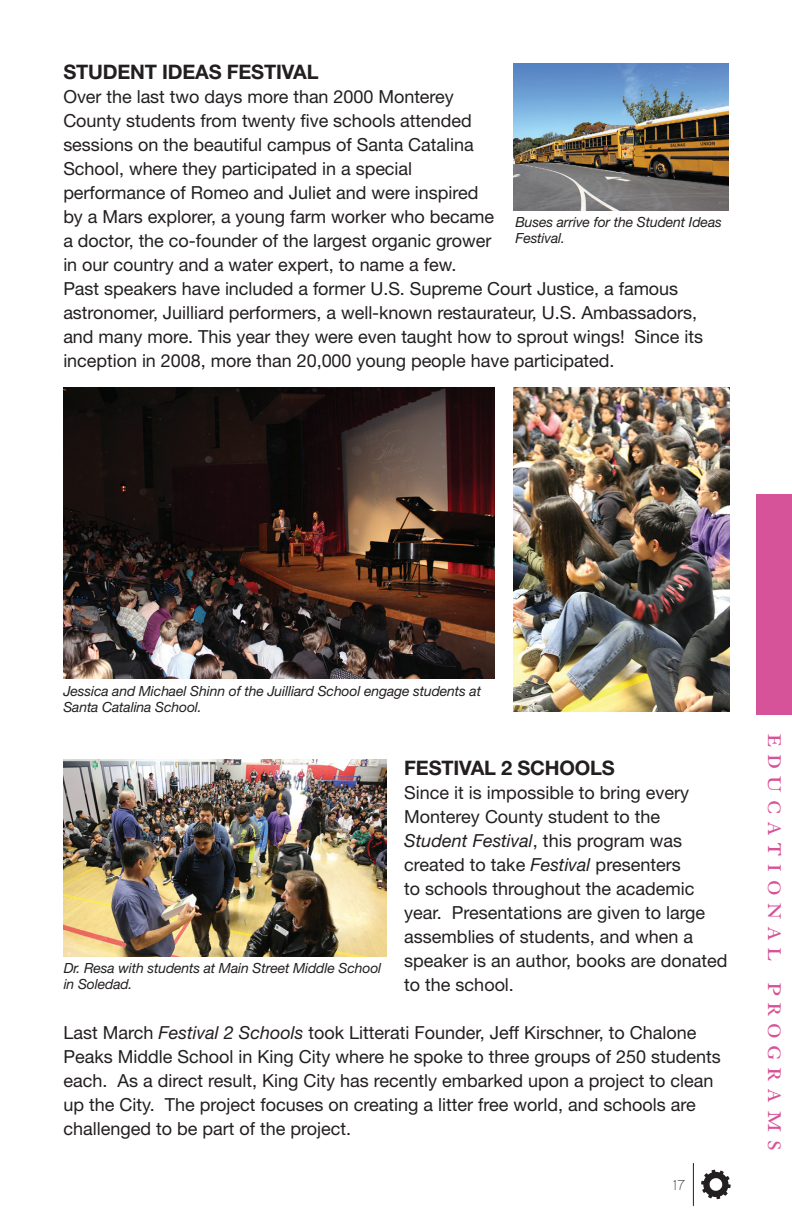
<style>
.page{position:relative;width:792px;height:1224px;background:#fff}
.page>*{position:absolute;margin:0;border:0;box-sizing:border-box;transform-origin:0 0}
.t1{font:32.4px "Granjon SC";letter-spacing:.21em;color:#d75399}
.t2{font:700 20px "Helvetica Neue";letter-spacing:-.01em;color:#231f20}
.t3{font:18px/24px "Helvetica Neue";color:#231f20}
.t4{font:14.4px "Chalet Paris Nineteen Sixty";color:#231f20}
.t5{font:italic 14px/16px "Helvetica Neue";letter-spacing:-.01em;color:#231f20}
.s1{font-style:italic}
</style>
<div class="page">
<svg style="left:701px;top:1170px;width:30px;height:29px"></svg>
<hr style="left:693px;top:1163px;width:1px;height:43px;background:#231f20">
<div style="left:757px;top:494px;width:35px;height:221px;background:#d75399"></div>
<img style="left:63px;top:387px;width:432px;height:292px">
<img style="left:63px;top:760px;width:323px;height:197px">
<img style="left:514px;top:63px;width:215px;height:148px">
<img style="left:513px;top:387px;width:216px;height:324px">
<p class="t2" style="left:63px;top:59px;width:257px">STUDENT IDEAS FESTIVAL</p>
<p class="t3" style="left:63px;top:84px;width:641px">Over the last two days more than 2000 Monterey<br>County students from twenty five schools attended<br>sessions on the beautiful campus of Santa Catalina<br>School, where they participated in a special<br>performance of Romeo and Juliet and were inspired<br>by a Mars explorer, a young farm worker who became<br>a doctor, the co-founder of the largest organic grower<br>in our country and a water expert, to name a few.<br>Past speakers have included a former U.S. Supreme Court Justice, a famous astronomer, Juilliard performers, a well-known restaurateur, U.S. Ambassadors, and many more. This year they were even taught how to sprout wings! Since its inception in 2008, more than 20,000 young people have participated.</p>
<p class="t5" style="left:515px;top:214px;width:208px">Buses arrive for the Student Ideas<br>Festival.</p>
<p class="t5" style="left:63px;top:682px;width:419px">Jessica and Michael Shinn of the Juilliard School engage students at<br>Santa Catalina School.</p>
<p class="t2" style="left:404px;top:755px;width:212px">FESTIVAL 2 SCHOOLS</p>
<p class="t3" style="left:404px;top:780px;width:325px">Since it is impossible to bring every Monterey County student to the <span class="s1">Student Festival</span>, this program was created to take <span class="s1">Festival</span> presenters<br>to schools throughout the academic year. Presentations are given to large assemblies of students, and when a speaker is an author, books are donated to the school.</p>
<p class="t3" style="left:63px;top:1020px;width:659px">Last March <span class="s1">Festival 2 Schools</span> took Litterati Founder, Jeff Kirschner, to Chalone Peaks Middle School in King City where he spoke to three groups of 250 students each. As a direct result, King City has recently embarked upon a project to clean up the City. The project focuses on creating a litter free world, and schools are challenged to be part of the project.</p>
<p class="t5" style="left:64px;top:960px;width:319px">Dr. Resa with students at Main Street Middle School in Soledad.</p>
<p class="t4" style="left:673px;top:1177px;width:14px">17</p>
<h1 class="t1" style="left:795px;top:733px;width:419px;rotate:90deg">educational programs</h1>
</div>
